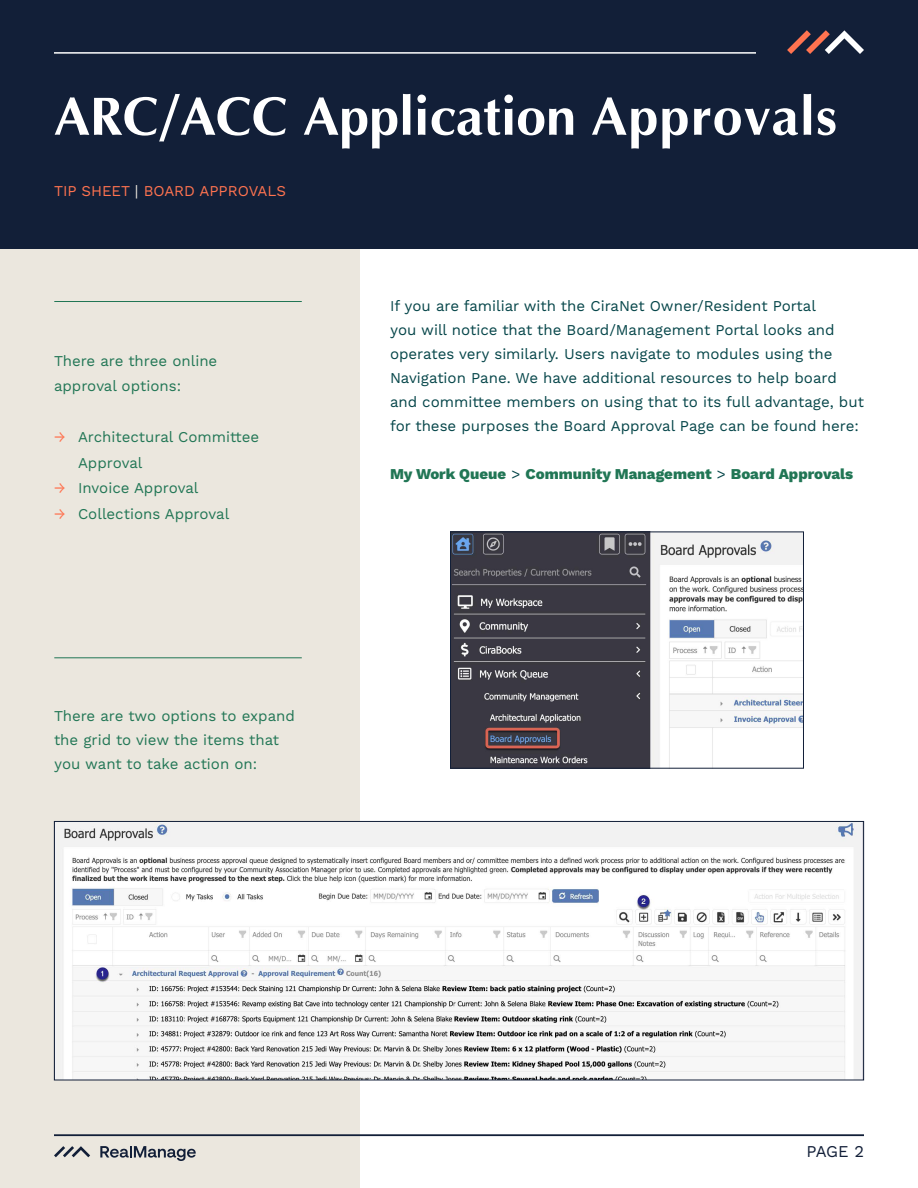
<style>
.page{position:relative;width:918px;height:1188px;background:#fff}
.page>*{position:absolute;margin:0;border:0;box-sizing:border-box;transform-origin:0 0}
.Chapter_Title{font:700 54px "Optima";color:#fff}
.t1{font:16.5px "Work Sans";color:#121f38}
.Bulk{font:15px/24px "Work Sans";color:#054549}
.Bulk-2{font:15px/25.5px "Work Sans";color:#217655}
.Bulk-3{font:800 15px "Work Sans";color:#217655}
.Bulk-4{font:15px "Work Sans";color:#ff7350}
.s1{color:#ebe7de}
.s2{color:#ff7350}
.s3{font-weight:400;color:#054549}
</style>
<div class="page">
<div style="left:0;top:0;width:360px;height:1188px;background:#ebe7de"></div>
<div style="left:0;top:0;width:918px;height:249px;background:#121f38"></div>
<hr style="left:54px;top:52px;width:702px;height:2px;background:#fff">
<svg style="left:787px;top:30px;width:77px;height:24px"></svg>
<svg style="left:54px;top:1146px;width:36px;height:11px"></svg>
<svg style="left:100px;top:1146px;width:96px;height:15px"></svg>
<hr style="left:54px;top:1135px;width:810px;height:1px;background:#121f38">
<hr style="left:54px;top:301px;width:248px;height:1px;background:#217655">
<hr style="left:54px;top:657px;width:248px;height:1px;background:#217655">
<img style="left:452px;top:534px;width:350px;height:233px">
<div style="left:450px;top:532px;width:354px;height:237px;border:1px solid #121f38"></div>
<img style="left:56px;top:823px;width:806px;height:255px">
<div style="left:54px;top:821px;width:810px;height:259px;border:1px solid #121f38"></div>
<p class="Chapter_Title" style="left:54px;top:87px;width:784px">ARC/ACC Application Approvals</p>
<p class="Bulk-4" style="left:54px;top:182px;width:233px">TIP SHEET <span class="s1">|</span> BOARD APPROVALS</p>
<p class="Bulk-2" style="left:54px;top:349px;width:165px">There are three online approval options:</p>
<p class="Bulk-2" style="left:78px;top:425px;width:183px;text-indent:-24px"><span class="s2">→</span> Architectural Committee<br>Approval</p>
<p class="Bulk-2" style="left:54px;top:476px;width:146px"><span class="s2">→</span> Invoice Approval</p>
<p class="Bulk-2" style="left:54px;top:502px;width:177px"><span class="s2">→</span> Collections Approval</p>
<p class="Bulk-2" style="left:54px;top:704px;width:242px;line-height:24px">There are two options to expand the grid to view the items that you want to take action on:</p>
<p class="Bulk" style="left:390px;top:295px;width:475px">If you are familiar with the CiraNet Owner/Resident Portal<br>you will notice that the Board/Management Portal looks and operates very similarly. Users navigate to modules using the Navigation Pane. We have additional resources to help board and committee members on using that to its full advantage, but for these purposes the Board Approval Page can be found here:</p>
<p class="Bulk-3" style="left:390px;top:463px;width:465px">My Work Queue <span class="s3">&gt;</span> Community Management <span class="s3">&gt;</span> Board Approvals</p>
<p class="t1" style="left:806px;top:1142px;width:59px">PAGE 2</p>
</div>
